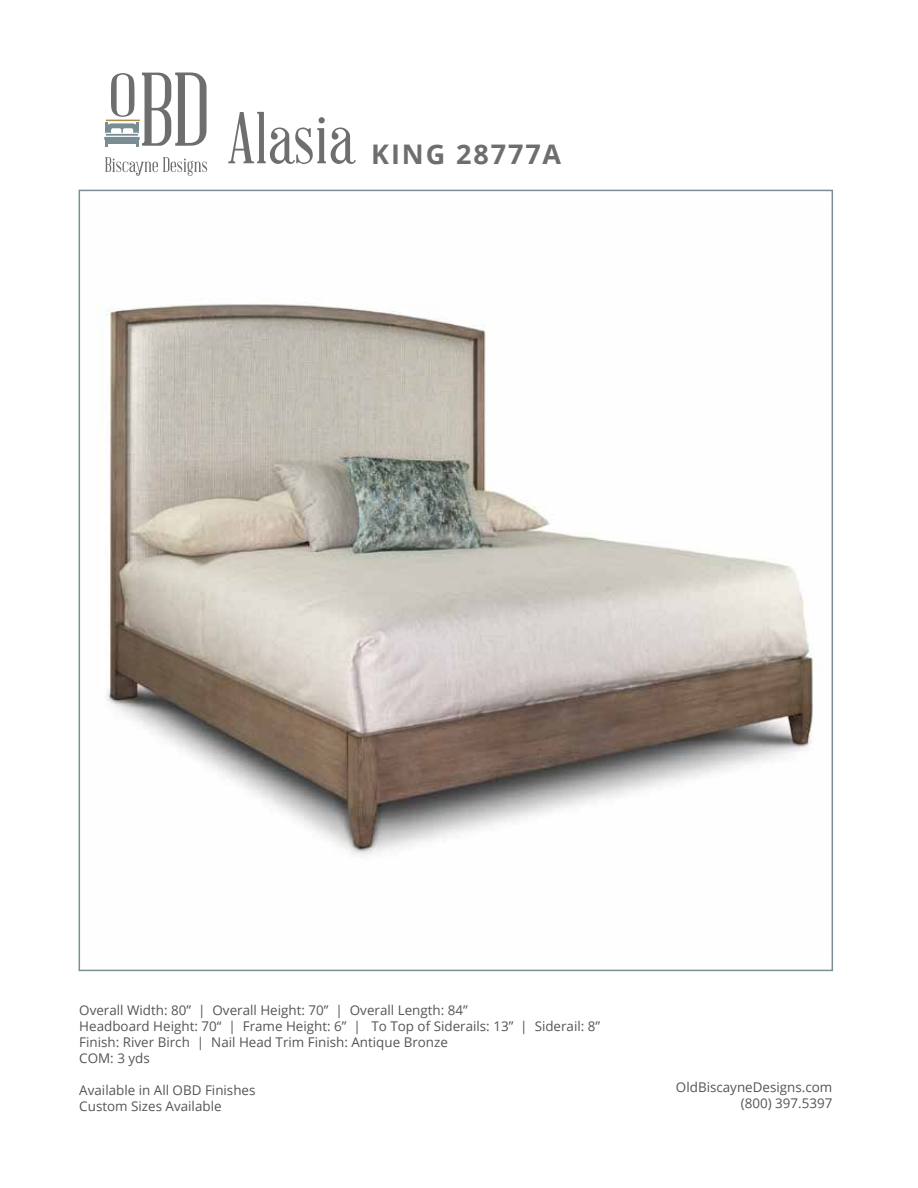
<style>
.page{position:relative;width:918px;height:1188px;background:#fff}
.page>*{position:absolute;margin:0;border:0;box-sizing:border-box;transform-origin:0 0}
.t1{font:72px "Abraham Lincoln";color:#6e6e6f}
.t2{font:700 27px "Open Sans";letter-spacing:.07em;color:#6e6e6f}
.t3{font:13.35px/16px "Open Sans";color:#545653}
</style>
<div class="page">
<img style="left:97px;top:304px;width:717px;height:555px">
<svg style="left:105px;top:157px;width:102px;height:19px"></svg>
<svg style="left:104px;top:72px;width:103px;height:74px"></svg>
<h1 class="t1" style="left:227px;top:101px;width:128px">Alasia</h1>
<h2 class="t2" style="left:371px;top:135px;width:191px">KING 28777A</h2>
<p class="t3" style="left:79px;top:1001px;width:522px">Overall Width: 80” | Overall Height: 70” | Overall Length: 84”<br>Headboard Height: 70“ | Frame Height: 6” | To Top of Siderails: 13” | Siderail: 8” Finish: River Birch | Nail Head Trim Finish: Antique Bronze<br>COM: 3 yds</p>
<p class="t3" style="left:79px;top:1082px;width:178px">Available in All OBD Finishes<br>Custom Sizes Available</p>
<p class="t3" style="left:676px;top:1079px;width:158px;text-align:right">OldBiscayneDesigns.com (800) 397.5397</p>
</div>
